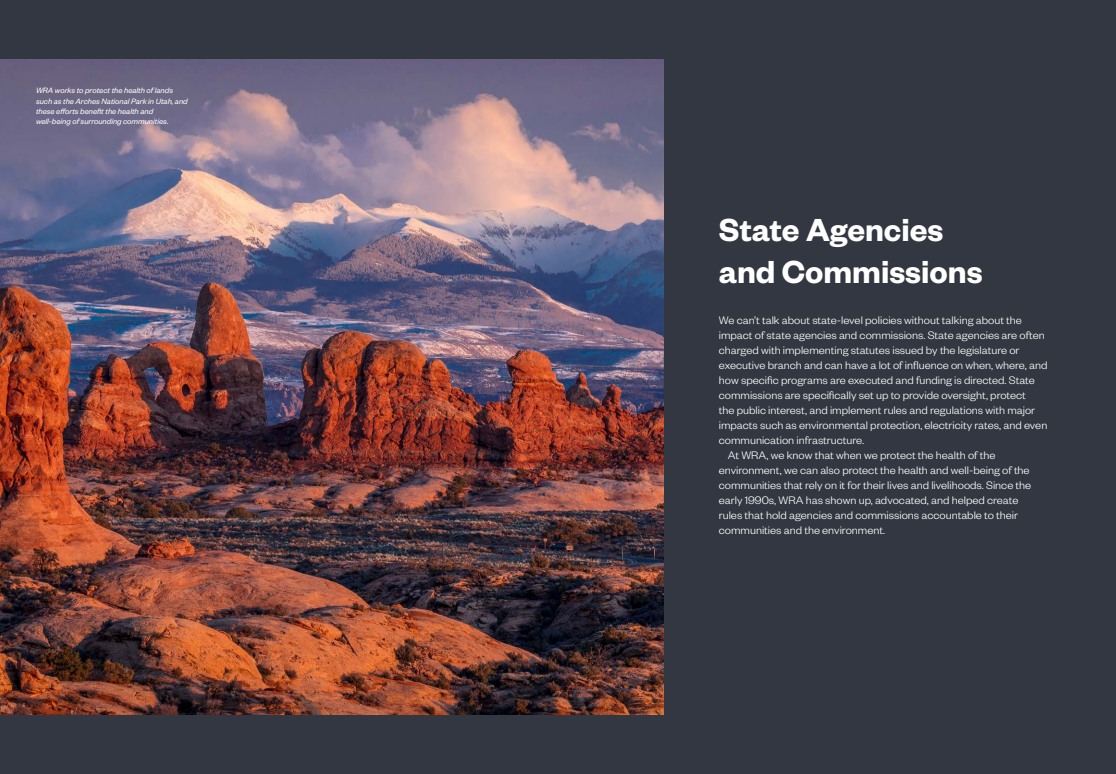
<style>
.page{position:relative;width:1116px;height:774px;background:#333741}
.page>*{position:absolute;margin:0;border:0;box-sizing:border-box;transform-origin:0 0}
.t1{font:600 35px "Founders Grotesk";color:#fff}
.t2{font:300 12px/15px "Founders Grotesk";color:#fff;scale:1.04 1}
.t3{font:italic 8.5px/10.2px "Founders Grotesk";color:#fff}
</style>
<div class="page">
<img style="left:0;top:59px;width:664px;height:656px">
<p class="t3" style="left:36px;top:85px;width:153px">WRA works to protect the health of lands such as the Arches National Park in Utah, and these efforts benefit the health and</p>
<p class="t3" style="left:36px;top:116px;width:134px">well-being of surrounding communities.</p>
<p class="t1" style="left:719px;top:208px;width:226px">State Agencies</p>
<p class="t1" style="left:719px;top:250px;width:265px">and Commissions</p>
<p class="t2" style="left:719px;top:312px;width:317px">We can’t talk about state-level policies without talking about the impact of state agencies and commissions. State agencies are often charged with implementing statutes issued by the legislature or executive branch and can have a lot of influence on when, where, and how specific programs are executed and funding is directed. State commissions are specifically set up to provide oversight, protect<br>the public interest, and implement rules and regulations with major impacts such as environmental protection, electricity rates, and even communication infrastructure.</p>
<p class="t2" style="left:719px;top:447px;width:302px;text-indent:9px">At WRA, we know that when we protect the health of the environment, we can also protect the health and well-being of the communities that rely on it for their lives and livelihoods. Since the early 1990s, WRA has shown up, advocated, and helped create rules that hold agencies and commissions accountable to their communities and the environment.</p>
</div>
